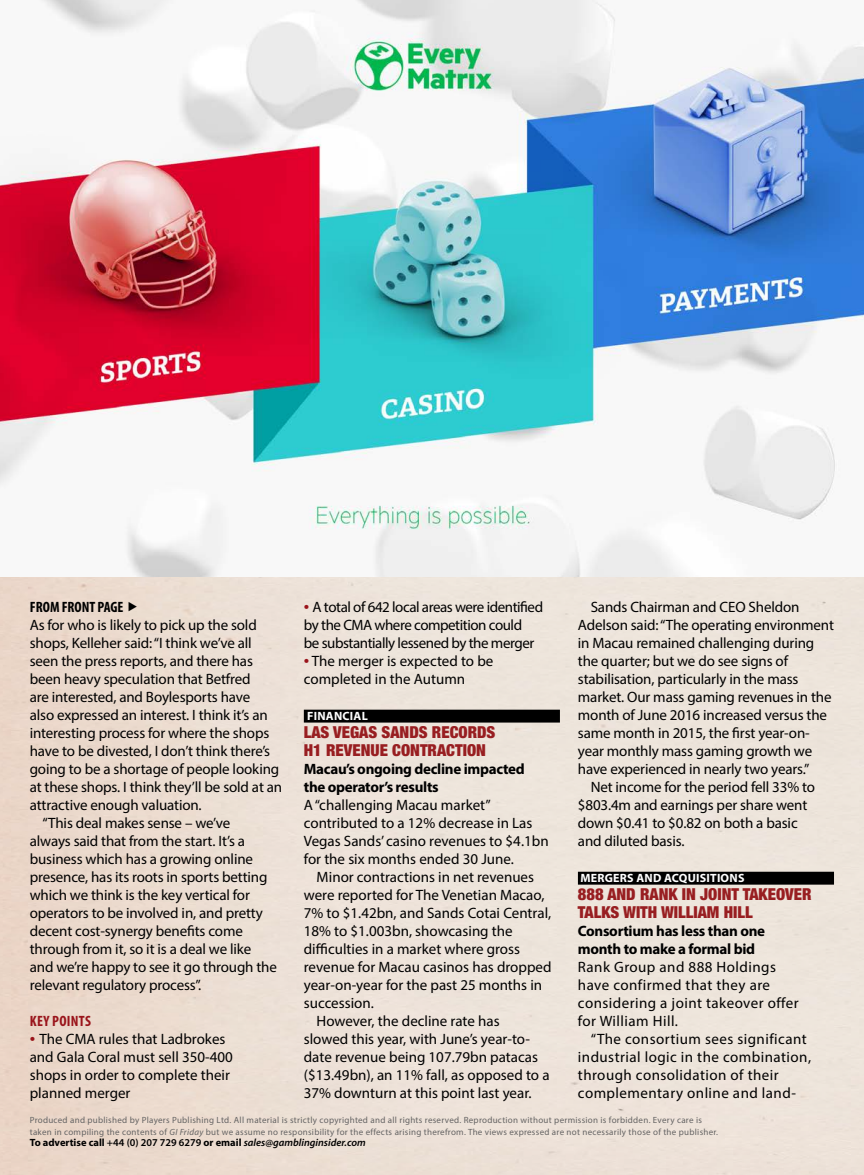
<style>
.page{position:relative;width:864px;height:1175px;background:#fff}
.page>*{position:absolute;margin:0;border:0;box-sizing:border-box;transform-origin:0 0}
.t1{font:900 condensed 16.5px/18px "Helvetica Neue LT Std";color:#981e21}
.t2{font:15px/18px "Myriad Pro";letter-spacing:-.01em;color:#000}
.t3{font:15px/18px "Myriad Pro";letter-spacing:.03em;color:#000}
.t4{font:15px/18px "Myriad Pro";letter-spacing:-.03em;color:#000}
.t5{font:700 15px/18px "Myriad Pro";letter-spacing:-.02em;color:#000}
.t6{font:700 condensed 15px "Myriad Pro";letter-spacing:.02em;color:#9a141b}
.t7{font:700 12px "Myriad Pro";letter-spacing:.02em;color:#fff}
.t8{font:italic 600 10.5px "Myriad Pro";color:#000}
.t9{font:9px/11.6px "Myriad Pro";letter-spacing:.03em;color:#646363}
.s1{font-size:19.5px;color:#9a141b}
.s2{font-weight:700}
.s3{font-style:italic}
.s4{font-weight:700;font-style:normal}
.s5{font-style:normal}
.s6{font-weight:700;font-stretch:condensed}
</style>
<div class="page">
<img style="left:0;top:576px;width:864px;height:598px">
<div style="left:304px;top:709px;width:256px;height:13px;background:#000"></div>
<div style="left:578px;top:871px;width:256px;height:13px;background:#000"></div>
<img style="left:0;top:0;width:864px;height:576px">
<svg style="left:129px;top:602px;width:8px;height:9px"></svg>
<p class="t4" style="left:304px;top:598px;width:241px"><span class="s1">•</span> A total of 642 local areas were identified by the CMA where competition could<br>be substantially lessened by the merger</p>
<p class="t2" style="left:304px;top:652px;width:191px"><span class="s1">•</span> The merger is expected to be completed in the Autumn</p>
<p class="t7" style="left:307px;top:708px;width:62px">FINANCIAL</p>
<p class="t1" style="left:304px;top:723px;width:193px">LAS VEGAS SANDS RECORDS<br>H1 REVENUE CONTRACTION</p>
<p class="t2" style="left:304px;top:760px;width:246px"><span class="s2">Macau’s ongoing decline impacted the operator’s results<br></span>A “challenging Macau market” contributed to a 12% decrease in Las<br>Vegas Sands’ casino revenues to $4.1bn for the six months ended 30 June.</p>
<p class="t2" style="left:304px;top:868px;width:249px;text-indent:13px">Minor contractions in net revenues were reported for The Venetian Macao, 7% to $1.42bn, and Sands Cotai Central, 18% to $1.003bn, showcasing the difficulties in a market where gross revenue for Macau casinos has dropped year-on-year for the past 25 months in succession.</p>
<p class="t2" style="left:304px;top:1012px;width:247px;text-indent:13px">However, the decline rate has<br>slowed this year, with June’s year-to&shy;date revenue being 107.79bn patacas ($13.49bn), an 11% fall, as opposed to a 37% downturn at this point last year.</p>
<p class="t2" style="left:578px;top:598px;width:258px;text-indent:13px">Sands Chairman and CEO Sheldon Adelson said: “The operating environment in Macau remained challenging during the quarter; but we do see signs of stabilisation, particularly in the mass market. Our mass gaming revenues in the month of June 2016 increased versus the same month in 2015, the first year-on&shy;year monthly mass gaming growth we have experienced in nearly two years.”</p>
<p class="t2" style="left:578px;top:778px;width:239px;text-indent:13px">Net income for the period fell 33% to $803.4m and earnings per share went down $0.41 to $0.82 on both a basic and diluted basis.</p>
<p class="t7" style="left:580px;top:870px;width:166px">MERGERS AND ACQUISITIONS</p>
<p class="t1" style="left:578px;top:885px;width:235px">888 AND RANK IN JOINT TAKEOVER<br>TALKS WITH WILLIAM HILL</p>
<p class="t5" style="left:578px;top:921px;width:189px">Consortium has less than one month to make a formal bid</p>
<p class="t3" style="left:578px;top:958px;width:222px">Rank Group and 888 Holdings have confirmed that they are considering a joint takeover offer for William Hill.</p>
<p class="t3" style="left:578px;top:1030px;width:235px;text-indent:13px">“The consortium sees significant industrial logic in the combination, through consolidation of their complementary online and land-</p>
<p class="t9" style="left:30px;top:1114px;width:690px">Produced and published by Players Publishing Ltd. All material is strictly copyrighted and all rights reserved. Reproduction without permission is forbidden. Every care is taken in compiling the contents of <span class="s3">GI Friday</span> but we assume no responsibility for the effects arising therefrom. The views expressed are not necessarily those of the publisher.</p>
<p class="t8" style="left:30px;top:1136px;width:338px"><span class="s4">To advertise call</span> <span class="s5">+44 (0) 207 729 6279</span> <span class="s4">or email</span> sales@gamblinginsider.com</p>
<p class="t2" style="left:30px;top:598px;width:254px"><span class="s6">FROM FRONT PAGE<br></span>As for who is likely to pick up the sold shops, Kelleher said: “I think we’ve all seen the press reports, and there has been heavy speculation that Betfred<br>are interested, and Boylesports have<br>also expressed an interest. I think it’s an interesting process for where the shops have to be divested, I don’t think there’s going to be a shortage of people looking at these shops. I think they’ll be sold at an attractive enough valuation.</p>
<p class="t2" style="left:30px;top:814px;width:249px;text-indent:13px">“This deal makes sense – we’ve<br>always said that from the start. It’s a business which has a growing online presence, has its roots in sports betting which we think is the key vertical for operators to be involved in, and pretty decent cost-synergy benefits come through from it, so it is a deal we like and we’re happy to see it go through the relevant regulatory process”.</p>
<p class="t6" style="left:30px;top:1012px;width:63px">KEY POINTS</p>
<p class="t2" style="left:30px;top:1030px;width:205px"><span class="s1">•</span> The CMA rules that Ladbrokes and Gala Coral must sell 350-400 shops in order to complete their planned merger</p>
</div>
